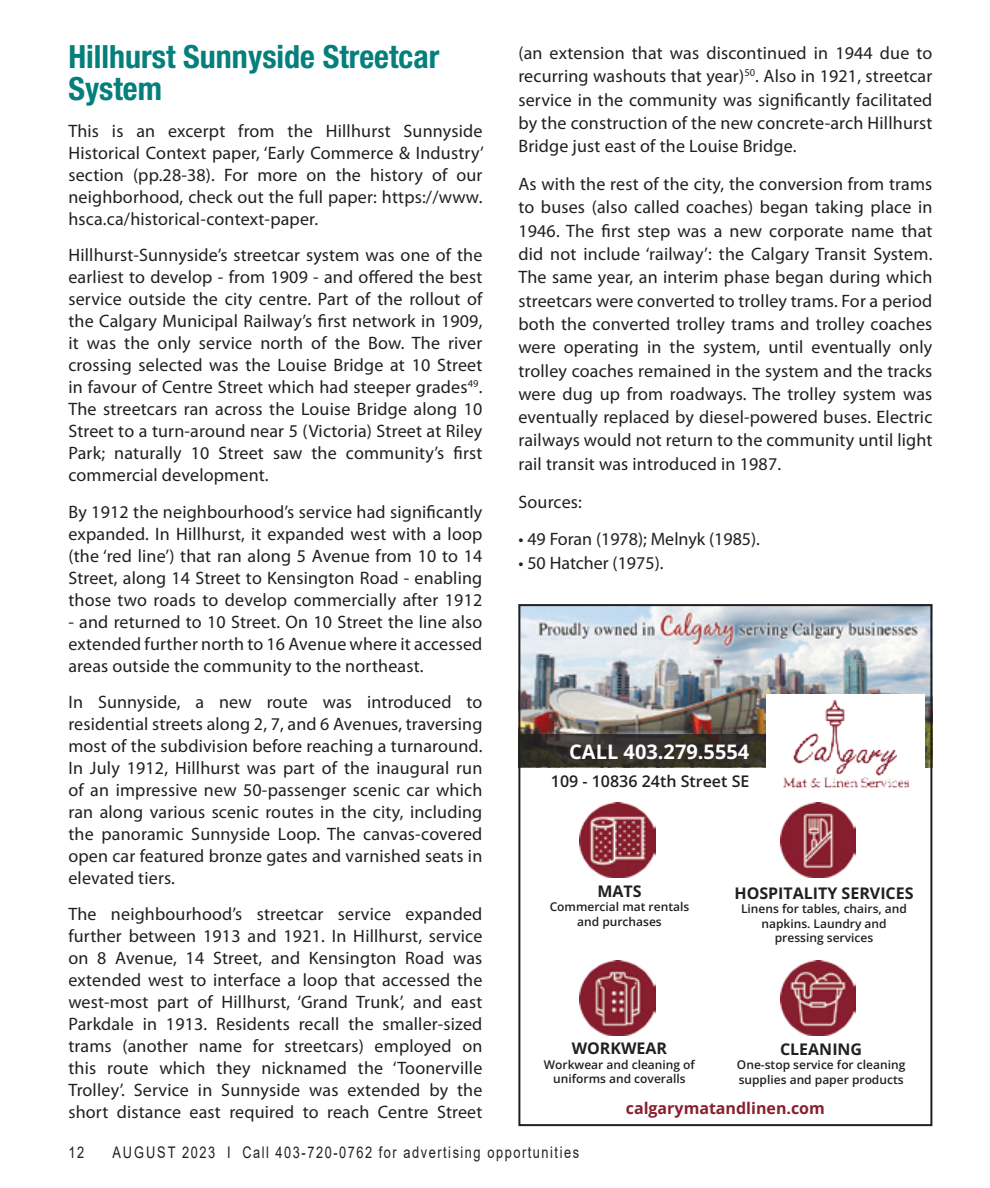
<style>
.page{position:relative;width:990px;height:1188px;background:#fff}
.page>*{position:absolute;margin:0;border:0;box-sizing:border-box;transform-origin:0 0}
.In_Around_title{font:700 condensed 32px/32px "Helvetica Neue LT Std";color:#047f7b}
.t1{font:700 20px "Open Sans";color:#fff}
.Body_text{font:18px/22px "Myriad Pro";letter-spacing:.01em;color:#231f20;text-align:justify}
.t2{font:16px "Arial";letter-spacing:.12em;color:#231f20;scale:.8 1}
.t3{font:700 16px "Open Sans";color:#231f20}
.t4{font:700 16px "Open Sans";color:#881f2f}
.t5{font:600 16px "Open Sans";color:#231f20}
.t6{font:600 12px/14.4px "Open Sans";color:#231f20;text-align:center}
</style>
<div class="page">
<img style="left:521px;top:607px;width:408px;height:160px">
<div style="left:766px;top:694px;width:158px;height:78px;background:#fff"></div>
<svg style="left:521px;top:734px;width:245px;height:33px;background:#332f29"></svg>
<img style="left:783px;top:699px;width:127px;height:89px">
<img style="left:580px;top:803px;width:75px;height:75px">
<img style="left:580px;top:960px;width:75px;height:76px">
<img style="left:781px;top:803px;width:75px;height:75px">
<img style="left:781px;top:960px;width:75px;height:76px">
<div style="left:518px;top:604px;width:414px;height:522px;border:2px solid #231f20"></div>
<p class="In_Around_title" style="left:68px;top:41px;width:373px">Hillhurst Sunnyside Streetcar<br>System</p>
<p class="Body_text" style="left:68px;top:119px;width:417px">This is an excerpt from the Hillhurst Sunnyside Historical Context paper, ‘Early Commerce &amp; Industry’ section (pp.28-38). For more on the history of our neighborhood, check out the full paper: https://www. hsca.ca/historical-context-paper.</p>
<p class="Body_text" style="left:68px;top:244px;width:416px">Hillhurst-Sunnyside’s streetcar system was one of the earliest to develop - from 1909 - and offered the best service outside the city centre. Part of the rollout of the Calgary Municipal Railway’s first network in 1909, it was the only service north of the Bow. The river crossing selected was the Louise Bridge at 10 Street in favour of Centre Street which had steeper grades<sup>49</sup>.<br>The streetcars ran across the Louise Bridge along 10<br>Street to a turn-around near 5 (Victoria) Street at Riley Park; naturally 10 Street saw the community’s first commercial development.</p>
<p class="Body_text" style="left:68px;top:500px;width:416px">By 1912 the neighbourhood’s service had significantly expanded. In Hillhurst, it expanded west with a loop (the ‘red line’) that ran along 5 Avenue from 10 to 14<br>Street, along 14 Street to Kensington Road - enabling those two roads to develop commercially after 1912</p>
<p class="Body_text" style="left:68px;top:610px;width:416px">- and returned to 10 Street. On 10 Street the line also extended further north to 16 Avenue where it accessed areas outside the community to the northeast.</p>
<p class="Body_text" style="left:68px;top:691px;width:416px">In Sunnyside, a new route was introduced to residential streets along 2, 7, and 6 Avenues, traversing most of the subdivision before reaching a turnaround.<br>In July 1912, Hillhurst was part of the inaugural run of an impressive new 50-passenger scenic car which ran along various scenic routes in the city, including the panoramic Sunnyside Loop. The canvas-covered open car featured bronze gates and varnished seats in elevated tiers.</p>
<p class="Body_text" style="left:68px;top:903px;width:416px">The neighbourhood’s streetcar service expanded further between 1913 and 1921. In Hillhurst, service on 8 Avenue, 14 Street, and Kensington Road was extended west to interface a loop that accessed the west-most part of Hillhurst, ‘Grand Trunk’, and east Parkdale in 1913. Residents recall the smaller-sized trams (another name for streetcars) employed on this route which they nicknamed the ‘Toonerville Trolley’. Service in Sunnyside was extended by the short distance east required to reach Centre Street</p>
<p class="Body_text" style="left:518px;top:41px;width:416px;line-height:23.4px">(an extension that was discontinued in 1944 due to recurring washouts that year)<sup>50</sup>. Also in 1921, streetcar service in the community was significantly facilitated by the construction of the new concrete-arch Hillhurst Bridge just east of the Louise Bridge.</p>
<p class="Body_text" style="left:518px;top:172px;width:416px;line-height:23.4px">As with the rest of the city, the conversion from trams to buses (also called coaches) began taking place in 1946. The first step was a new corporate name that did not include ‘railway’: the Calgary Transit System.<br>The same year, an interim phase began during which streetcars were converted to trolley trams. For a period both the converted trolley trams and trolley coaches were operating in the system, until eventually only trolley coaches remained in the system and the tracks were dug up from roadways. The trolley system was eventually replaced by diesel-powered buses. Electric railways would not return to the community until light rail transit was introduced in 1987.</p>
<p class="Body_text" style="left:518px;top:490px;width:65px">Sources:</p>
<p class="Body_text" style="left:518px;top:528px;width:243px">• 49 Foran (1978); Melnyk (1985).</p>
<p class="Body_text" style="left:518px;top:551px;width:147px">• 50 Hatcher (1975).</p>
<p class="t1" style="left:569px;top:738px;width:182px">CALL 403.279.5554</p>
<p class="t5" style="left:551px;top:770px;width:200px">109 - 10836 24th Street SE</p>
<p class="t3" style="left:597px;top:880px;width:46px">MATS</p>
<p class="t6" style="left:550px;top:899px;width:141px">Commercial mat rentals and purchases</p>
<p class="t3" style="left:734px;top:882px;width:181px">HOSPITALITY SERVICES</p>
<p class="t6" style="left:741px;top:901px;width:167px">Linens for tables, chairs, and napkins. Laundry and pressing services</p>
<p class="t3" style="left:572px;top:1038px;width:97px">WORKWEAR</p>
<p class="t6" style="left:544px;top:1057px;width:153px">Workwear and cleaning of uniforms and coveralls</p>
<p class="t3" style="left:780px;top:1038px;width:84px">CLEANING</p>
<p class="t6" style="left:737px;top:1057px;width:170px;text-align:left">One-stop service for cleaning supplies and paper products</p>
<p class="t4" style="left:626px;top:1098px;width:201px">calgarymatandlinen.com</p>
<p class="t2" style="left:68px;top:1141px;width:21px">12</p>
<p class="t2" style="left:112px;top:1141px;width:585px">AUGUST 2023 I Call 403-720-0762 for advertising opportunities</p>
</div>
